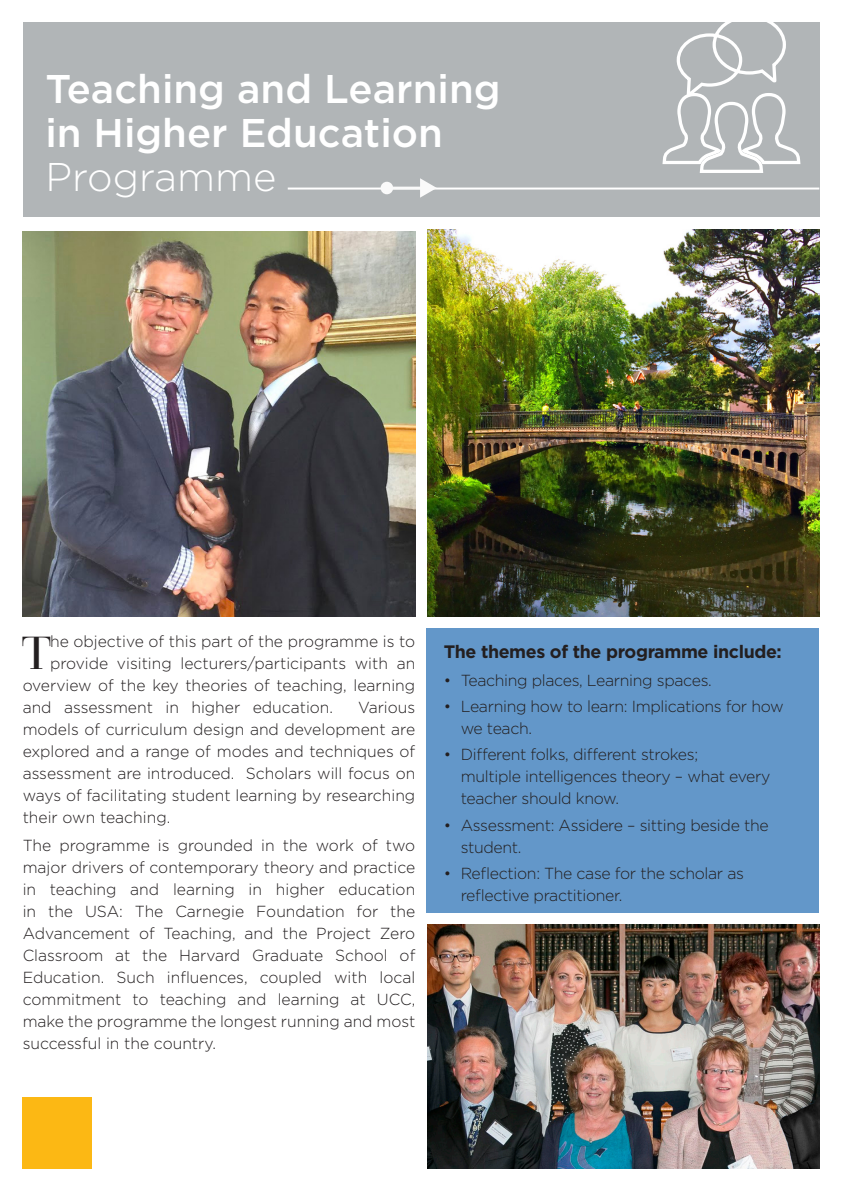
<style>
.page{position:relative;width:842px;height:1191px;background:#fff}
.page>*{position:absolute;margin:0;border:0;box-sizing:border-box;transform-origin:0 0}
.t1{font:49.2px "Bauer Bodoni BT";color:#231f20}
.t2{font:500 40px/44px "Gotham";color:#fff}
.t3{font:700 18px "Gotham";letter-spacing:-.02em;color:#231f20}
.t4{font:300 16px/22px "Gotham";letter-spacing:-.02em;color:#231f20}
.t5{font:300 16px "Gotham";color:#231f20}
.s1{font-weight:300}
</style>
<div class="page">
<img style="left:23px;top:231px;width:392px;height:386px">
<div style="left:23px;top:23px;width:796px;height:194px;background:#b1b5b7"></div>
<hr style="left:288px;top:187px;width:531px;height:2px;background:#fff">
<svg style="left:381px;top:178px;width:56px;height:20px"></svg>
<svg style="left:661px;top:22px;width:141px;height:168px"></svg>
<div style="left:427px;top:628px;width:392px;height:285px;background:#6397c9"></div>
<img style="left:427px;top:924px;width:392px;height:244px">
<img style="left:427px;top:230px;width:392px;height:387px">
<div style="left:23px;top:1097px;width:69px;height:71px;background:#fcb814"></div>
<p class="t2" style="left:45px;top:66px;width:457px">Teaching and Learning in Higher Education<br><span class="s1">Programme</span></p>
<p class="t1" style="left:22px;top:622px;width:30px">T</p>
<p class="t5" style="left:50px;top:631px;width:367px">he objective of this part of the programme is to</p>
<p class="t5" style="left:50px;top:653px;width:367px">provide visiting lecturers/participants with an</p>
<p class="t5" style="left:23px;top:675px;width:394px">overview of the key theories of teaching, learning</p>
<p class="t5" style="left:23px;top:697px;width:312px">and assessment in higher education.</p>
<p class="t4" style="left:23px;top:695px;width:394px;text-align:justify;text-indent:335px">Various models of curriculum design and development are explored and a range of modes and techniques of assessment are introduced. Scholars will focus on ways of facilitating student learning by researching their own teaching.</p>
<p class="t4" style="left:23px;top:833px;width:394px;text-align:justify">The programme is grounded in the work of two major drivers of contemporary theory and practice in teaching and learning in higher education in the USA: The Carnegie Foundation for the Advancement of Teaching, and the Project Zero Classroom at the Harvard Graduate School of Education. Such influences, coupled with local commitment to teaching and learning at UCC, make the programme the longest running and most successful in the country.</p>
<p class="t3" style="left:444px;top:640px;width:340px">The themes of the programme include:</p>
<p class="t4" style="left:444px;top:669px;width:270px">• Teaching places, Learning spaces.</p>
<p class="t4" style="left:461px;top:695px;width:325px;text-indent:-17px">• Learning how to learn: Implications for how we teach.</p>
<p class="t4" style="left:461px;top:743px;width:311px;text-indent:-17px">• Different folks, different strokes;<br>multiple intelligences theory – what every teacher should know.</p>
<p class="t4" style="left:461px;top:813px;width:309px;text-indent:-17px">• Assessment: Assidere – sitting beside the student.</p>
<p class="t4" style="left:461px;top:862px;width:285px;text-indent:-17px">• Reflection: The case for the scholar as reflective practitioner.</p>
</div>
